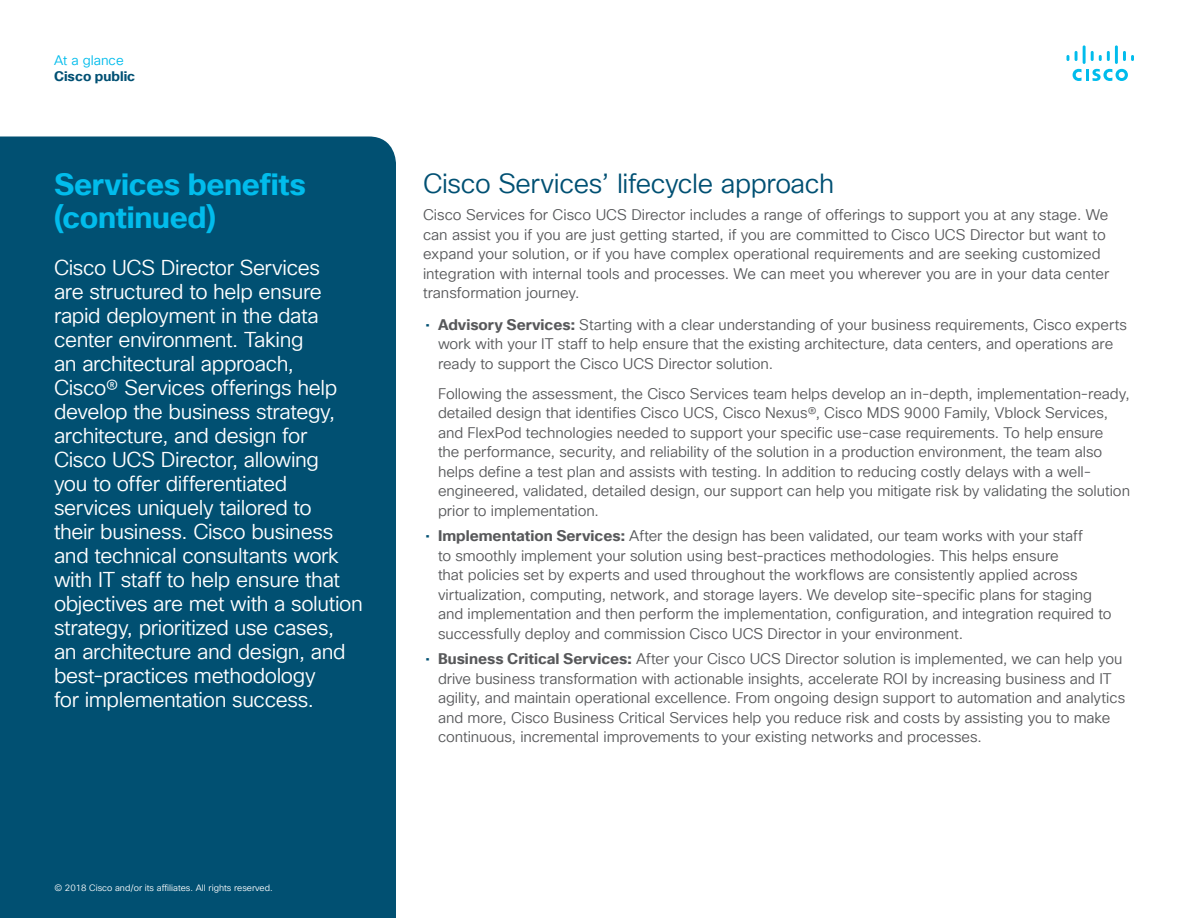
<style>
.page{position:relative;width:1188px;height:918px;background:#fff}
.page>*{position:absolute;margin:0;border:0;box-sizing:border-box;transform-origin:0 0}
.Sidebar_Heading_Blue{font:700 30px/33px "Cisco Sans TT";letter-spacing:-.01em;color:#01bcec}
.Subhead2_Indigo{font:27px "Cisco Sans TT Light";letter-spacing:-.015em;color:#005073}
.Sidebar_Bullet_White{font:21px/24px "Cisco Sans TT Light";letter-spacing:-.02em;color:#fff}
.Body{font:15px/19.5px "Cisco Sans TT Light";letter-spacing:-.005em;color:#57585a}
.t1{font:700 13.5px "Cisco Sans TT";color:#005073}
.t2{font:13.5px "Cisco Sans TT Light";color:#01bcec}
.Footer_white{font:9px "Cisco Sans TT Light";color:#fff}
.s1{font-family:"Cisco Sans TT";color:#005073}
.s2{font-family:"Cisco Sans TT";font-weight:700}
</style>
<div class="page">
<svg style="left:1073px;top:69px;width:55px;height:12px"></svg>
<svg style="left:1067px;top:55px;width:2px;height:6px"></svg>
<svg style="left:1075px;top:51px;width:3px;height:10px"></svg>
<hr style="left:1083px;top:45px;width:3px;height:19px;background:#01bcec">
<svg style="left:1091px;top:51px;width:19px;height:10px"></svg>
<hr style="left:1115px;top:45px;width:3px;height:19px;background:#01bcec">
<svg style="left:1123px;top:51px;width:11px;height:10px"></svg>
<div style="left:0;top:136px;width:396px;height:782px;background:#015072"></div>
<p class="t2" style="left:54px;top:51px;width:71px">At a glance</p>
<p class="t1" style="left:54px;top:67px;width:83px">Cisco public</p>
<p class="Sidebar_Heading_Blue" style="left:54px;top:169px;width:254px">Services benefits (continued)</p>
<p class="Sidebar_Bullet_White" style="left:54px;top:256px;width:310px">Cisco UCS Director Services<br>are structured to help ensure rapid deployment in the data center environment. Taking<br>an architectural approach,<br>Cisco® Services offerings help develop the business strategy, architecture, and design for<br>Cisco UCS Director, allowing<br>you to offer differentiated services uniquely tailored to<br>their business. Cisco business and technical consultants work with IT staff to help ensure that objectives are met with a solution strategy, prioritized use cases,<br>an architecture and design, and best-practices methodology<br>for implementation success.</p>
<p class="Footer_white" style="left:54px;top:882px;width:220px">© 2018 Cisco and/or its affiliates. All rights reserved.</p>
<p class="Subhead2_Indigo" style="left:423px;top:166px;width:413px">Cisco Services’ lifecycle approach</p>
<p class="Body" style="left:423px;top:206px;width:688px">Cisco Services for Cisco UCS Director includes a range of offerings to support you at any stage. We can assist you if you are just getting started, if you are committed to Cisco UCS Director but want to expand your solution, or if you have complex operational requirements and are seeking customized integration with internal tools and processes. We can meet you wherever you are in your data center transformation journey.</p>
<p class="Body" style="left:438px;top:315px;width:690px;text-indent:-13px"><span class="s1">•</span> <span class="s2">Advisory Services:</span> Starting with a clear understanding of your business requirements, Cisco experts work with your IT staff to help ensure that the existing architecture, data centers, and operations are ready to support the Cisco UCS Director solution.</p>
<p class="Body" style="left:438px;top:384px;width:694px">Following the assessment, the Cisco Services team helps develop an in-depth, implementation-ready, detailed design that identifies Cisco UCS, Cisco Nexus®, Cisco MDS 9000 Family, Vblock Services, and FlexPod technologies needed to support your specific use-case requirements. To help ensure<br>the performance, security, and reliability of the solution in a production environment, the team also helps define a test plan and assists with testing. In addition to reducing costly delays with a well&shy;engineered, validated, detailed design, our support can help you mitigate risk by validating the solution prior to implementation.</p>
<p class="Body" style="left:438px;top:527px;width:675px;text-indent:-13px"><span class="s1">•</span> <span class="s2">Implementation Services:</span> After the design has been validated, our team works with your staff<br>to smoothly implement your solution using best-practices methodologies. This helps ensure<br>that policies set by experts and used throughout the workflows are consistently applied across virtualization, computing, network, and storage layers. We develop site-specific plans for staging and implementation and then perform the implementation, configuration, and integration required to successfully deploy and commission Cisco UCS Director in your environment.</p>
<p class="Body" style="left:438px;top:650px;width:689px;text-indent:-13px"><span class="s1">•</span> <span class="s2">Business Critical Services:</span> After your Cisco UCS Director solution is implemented, we can help you drive business transformation with actionable insights, accelerate ROI by increasing business and IT agility, and maintain operational excellence. From ongoing design support to automation and analytics and more, Cisco Business Critical Services help you reduce risk and costs by assisting you to make continuous, incremental improvements to your existing networks and processes.</p>
</div>
